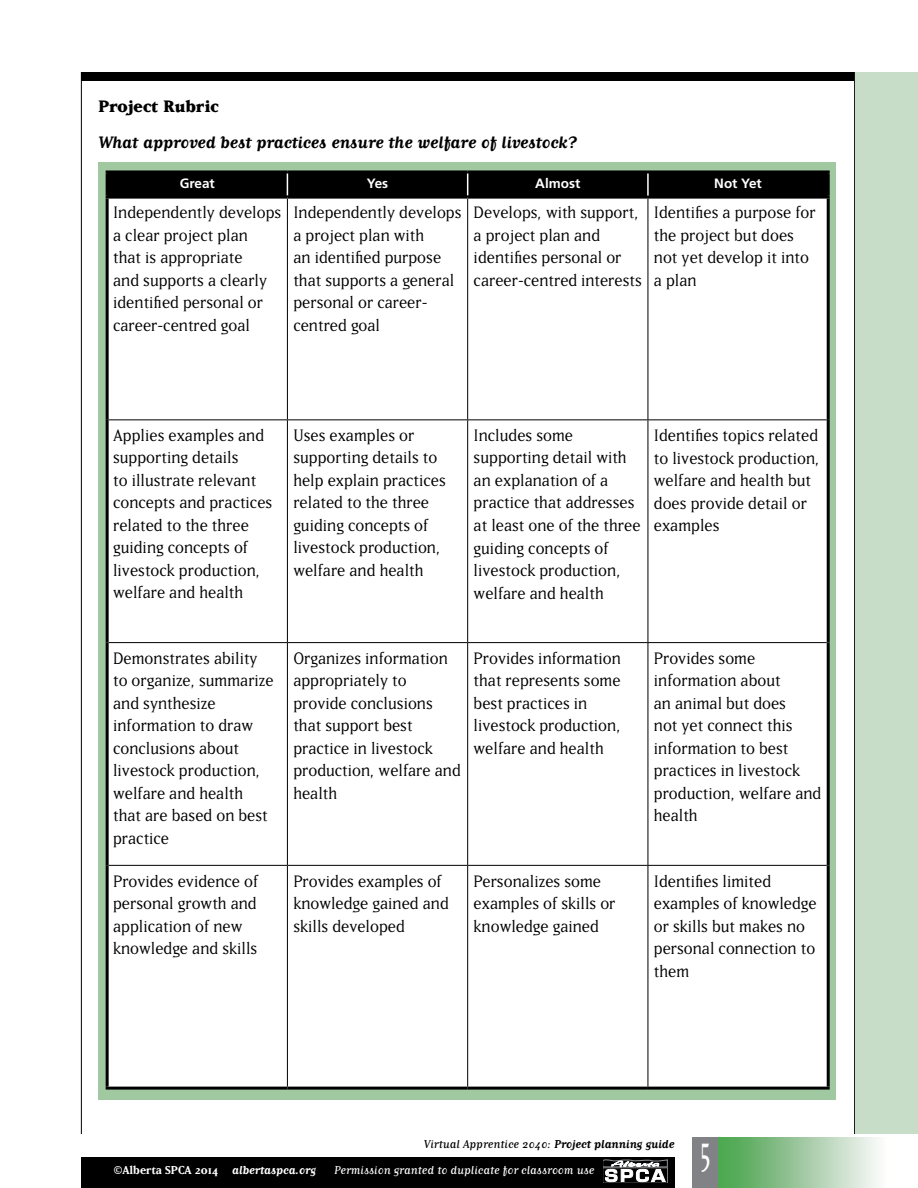
<style>
.page{position:relative;width:918px;height:1188px;background:#fff}
.page>*{position:absolute;margin:0;border:0;box-sizing:border-box;transform-origin:0 0}
.t1{font:48px "Matrix Tall";color:#fff}
.t2{font:19.5px/22.5px "Matrix";color:#000}
.t3{font:700 19.5px "Matrix Script";color:#000}
.t4{font:800 19.5px "Matrix";color:#000}
.t5{font:13.5px "Matrix Script";color:#fff}
.t6{font:13.5px "Matrix Script";color:#000}
.t7{font:700 13.5px "Matrix";color:#fff}
.t8{font:700 13.5px "Frutiger LT Std";color:#fff}
.s1{font-weight:700}
.s2{font-family:"Matrix Script"}
</style>
<div class="page">
<div style="left:81px;top:72px;width:773px;height:9px;background:#000"></div>
<hr style="left:81px;top:72px;width:1px;height:1062px;background:#000">
<hr style="left:854px;top:72px;width:1px;height:1062px;background:#000">
<div style="left:855px;top:72px;width:63px;height:1062px;background:#c7ddc8"></div>
<div style="left:716px;top:1138px;width:172px;height:50px;background:linear-gradient(to right,#429e46,#fef9fe)"></div>
<div style="left:693px;top:1138px;width:25px;height:50px;background:#808285"></div>
<div style="left:81px;top:1157px;width:594px;height:31px;background:#000"></div>
<div style="left:603px;top:1168px;width:65px;height:15px;border:1px solid #7a7c7f"></div>
<svg style="left:603px;top:1160px;width:64px;height:22px"></svg>
<div style="left:99px;top:162px;width:737px;height:938px;background:#a0c8a1"></div>
<div style="left:109px;top:199px;width:718px;height:888px;background:#fff"></div>
<hr style="left:106px;top:170px;width:181px;height:3px;background:#000">
<hr style="left:106px;top:173px;width:3px;height:23px;background:#000">
<hr style="left:287px;top:170px;width:181px;height:3px;background:#000">
<hr style="left:468px;top:170px;width:180px;height:3px;background:#000">
<hr style="left:648px;top:170px;width:182px;height:3px;background:#000">
<hr style="left:827px;top:173px;width:3px;height:23px;background:#000">
<hr style="left:106px;top:199px;width:3px;height:221px;background:#000">
<hr style="left:106px;top:420px;width:3px;height:223px;background:#000">
<hr style="left:106px;top:643px;width:3px;height:222px;background:#000">
<hr style="left:106px;top:865px;width:3px;height:222px;background:#000">
<hr style="left:287px;top:199px;width:1px;height:220px;background:#000">
<hr style="left:467px;top:199px;width:1px;height:220px;background:#000">
<hr style="left:287px;top:420px;width:1px;height:222px;background:#000">
<hr style="left:467px;top:420px;width:1px;height:222px;background:#000">
<hr style="left:287px;top:643px;width:1px;height:222px;background:#000">
<hr style="left:467px;top:643px;width:1px;height:222px;background:#000">
<hr style="left:287px;top:866px;width:1px;height:221px;background:#000">
<hr style="left:467px;top:866px;width:1px;height:221px;background:#000">
<hr style="left:109px;top:419px;width:178px;height:1px;background:#000">
<hr style="left:287px;top:419px;width:181px;height:1px;background:#000">
<hr style="left:468px;top:419px;width:180px;height:1px;background:#000">
<hr style="left:648px;top:419px;width:179px;height:1px;background:#000">
<div style="left:109px;top:173px;width:718px;height:23px;background:#000"></div>
<hr style="left:106px;top:196px;width:181px;height:3px;background:#000">
<hr style="left:287px;top:196px;width:181px;height:3px;background:#000">
<hr style="left:468px;top:196px;width:180px;height:3px;background:#000">
<hr style="left:648px;top:196px;width:182px;height:3px;background:#000">
<hr style="left:827px;top:199px;width:3px;height:221px;background:#000">
<hr style="left:827px;top:420px;width:3px;height:223px;background:#000">
<hr style="left:827px;top:643px;width:3px;height:222px;background:#000">
<hr style="left:827px;top:865px;width:3px;height:222px;background:#000">
<hr style="left:647px;top:173px;width:2px;height:23px;background:#fff">
<hr style="left:106px;top:1087px;width:181px;height:3px;background:#000">
<hr style="left:287px;top:1087px;width:181px;height:3px;background:#000">
<hr style="left:468px;top:1087px;width:180px;height:3px;background:#000">
<hr style="left:648px;top:1087px;width:182px;height:3px;background:#000">
<hr style="left:109px;top:642px;width:178px;height:1px;background:#000">
<hr style="left:287px;top:642px;width:181px;height:1px;background:#000">
<hr style="left:468px;top:642px;width:180px;height:1px;background:#000">
<hr style="left:648px;top:642px;width:179px;height:1px;background:#000">
<hr style="left:648px;top:199px;width:1px;height:220px;background:#000">
<hr style="left:648px;top:420px;width:1px;height:222px;background:#000">
<hr style="left:648px;top:643px;width:1px;height:222px;background:#000">
<hr style="left:648px;top:866px;width:1px;height:221px;background:#000">
<hr style="left:109px;top:865px;width:178px;height:1px;background:#000">
<hr style="left:287px;top:865px;width:181px;height:1px;background:#000">
<hr style="left:468px;top:865px;width:180px;height:1px;background:#000">
<hr style="left:648px;top:865px;width:179px;height:1px;background:#000">
<p class="t4" style="left:99px;top:97px;width:122px">Project Rubric</p>
<p class="t3" style="left:99px;top:133px;width:480px">What approved best practices ensure the welfare of livestock?</p>
<p class="t8" style="left:180px;top:175px;width:37px">Great</p>
<p class="t8" style="left:367px;top:175px;width:23px">Yes</p>
<p class="t8" style="left:535px;top:175px;width:46px">Almost</p>
<p class="t8" style="left:714px;top:175px;width:49px">Not Yet</p>
<p class="t2" style="left:113px;top:201px;width:170px">Independently develops a clear project plan<br>that is appropriate<br>and supports a clearly identified personal or career-centred goal</p>
<p class="t2" style="left:293px;top:201px;width:170px">Independently develops a project plan with<br>an identified purpose that supports a general personal or career&shy;centred goal</p>
<p class="t2" style="left:474px;top:201px;width:170px">Develops, with support, a project plan and identifies personal or career-centred interests</p>
<p class="t2" style="left:654px;top:201px;width:163px">Identifies a purpose for the project but does not yet develop it into a plan</p>
<p class="t2" style="left:113px;top:424px;width:161px">Applies examples and supporting details<br>to illustrate relevant concepts and practices related to the three guiding concepts of livestock production, welfare and health</p>
<p class="t2" style="left:293px;top:424px;width:154px">Uses examples or supporting details to help explain practices related to the three guiding concepts of livestock production, welfare and health</p>
<p class="t2" style="left:474px;top:424px;width:168px">Includes some supporting detail with an explanation of a practice that addresses at least one of the three guiding concepts of livestock production, welfare and health</p>
<p class="t2" style="left:654px;top:424px;width:167px">Identifies topics related to livestock production, welfare and health but does provide detail or examples</p>
<p class="t2" style="left:113px;top:647px;width:162px">Demonstrates ability to organize, summarize and synthesize information to draw conclusions about livestock production, welfare and health that are based on best practice</p>
<p class="t2" style="left:293px;top:647px;width:169px">Organizes information appropriately to provide conclusions that support best practice in livestock production, welfare and health</p>
<p class="t2" style="left:474px;top:647px;width:149px">Provides information that represents some best practices in livestock production, welfare and health</p>
<p class="t2" style="left:654px;top:647px;width:169px">Provides some information about<br>an animal but does<br>not yet connect this information to best practices in livestock production, welfare and health</p>
<p class="t2" style="left:113px;top:870px;width:147px">Provides evidence of personal growth and application of new knowledge and skills</p>
<p class="t2" style="left:293px;top:870px;width:157px">Provides examples of knowledge gained and skills developed</p>
<p class="t2" style="left:474px;top:870px;width:143px">Personalizes some examples of skills or knowledge gained</p>
<p class="t2" style="left:654px;top:870px;width:164px">Identifies limited examples of knowledge or skills but makes no personal connection to them</p>
<p class="t6" style="left:424px;top:1138px;width:252px">Virtual Apprentice 2040: <span class="s1">Project planning guide</span></p>
<p class="t7" style="left:114px;top:1163px;width:204px">©Alberta SPCA 2014 <span class="s2">albertaspca.org</span></p>
<p class="t5" style="left:334px;top:1163px;width:262px">Permission granted to duplicate for classroom use</p>
<h1 class="t1" style="left:701px;top:1132px;width:11px">5</h1>
</div>
